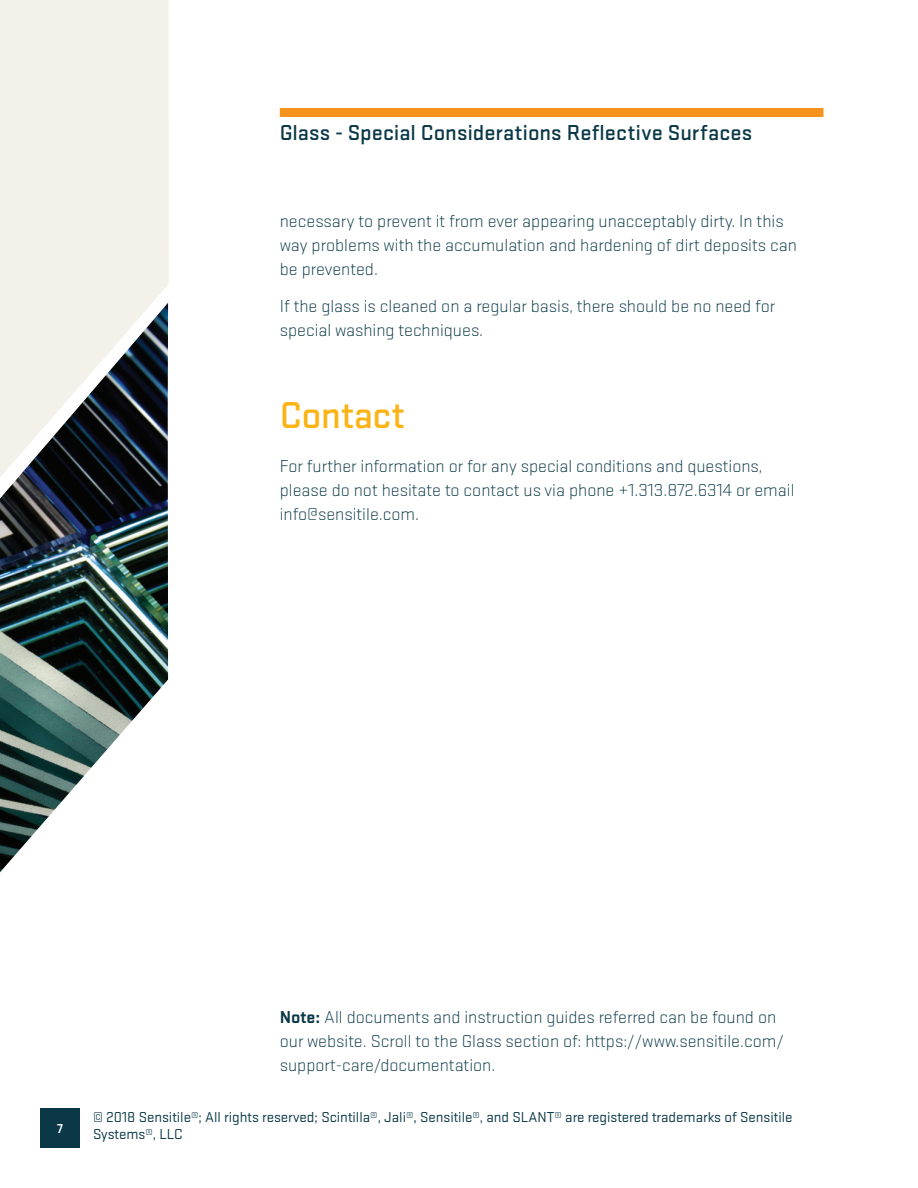
<style>
.page{position:relative;width:918px;height:1188px;background:#fff}
.page>*{position:absolute;margin:0;border:0;box-sizing:border-box;transform-origin:0 0}
.T5{font:500 39px "Stratum 2";letter-spacing:-.01em;color:#fbb416}
.H2___Line_Above{font:500 22.5px "Stratum 2";color:#0a3847}
.Sensitile{font:300 18px/24px "Stratum 2";color:#0a3847}
.t1{font:15px/16.5px "Stratum 2";color:#0a3847}
.t2{font:700 13.5px "Stratum 2";color:#fff}
.s1{font-weight:700}
</style>
<div class="page">
<div style="left:40px;top:1108px;width:40px;height:40px;background:#0a3847"></div>
<div style="left:0;top:0;width:169px;height:297px;background:#f4f1ea"></div>
<div style="left:280px;top:108px;width:543px;height:9px;background:#f7931d"></div>
<img style="left:0;top:297px;width:169px;height:576px">
<p class="H2___Line_Above" style="left:280px;top:117px;width:474px">Glass - Special Considerations Reflective Surfaces</p>
<p class="Sensitile" style="left:280px;top:208px;width:519px">necessary to prevent it from ever appearing unacceptably dirty. In this way problems with the accumulation and hardening of dirt deposits can be prevented.</p>
<p class="Sensitile" style="left:280px;top:294px;width:497px">If the glass is cleaned on a regular basis, there should be no need for special washing techniques.</p>
<p class="T5" style="left:280px;top:388px;width:126px">Contact</p>
<p class="Sensitile" style="left:280px;top:454px;width:516px">For further information or for any special conditions and questions, please do not hesitate to contact us via phone +1.313.872.6314 or email info@sensitile.com.</p>
<p class="Sensitile" style="left:280px;top:1005px;width:506px"><span class="s1">Note:</span> All documents and instruction guides referred can be found on our website. Scroll to the Glass section of: https://www.sensitile.com/ support-care/documentation.</p>
<p class="t2" style="left:57px;top:1119px;width:7px">7</p>
<p class="t1" style="left:93px;top:1109px;width:701px">© 2018 Sensitile®; All rights reserved; Scintilla®, Jali®, Sensitile®, and SLANT® are registered trademarks of Sensitile<br>Systems®, LLC</p>
</div>
